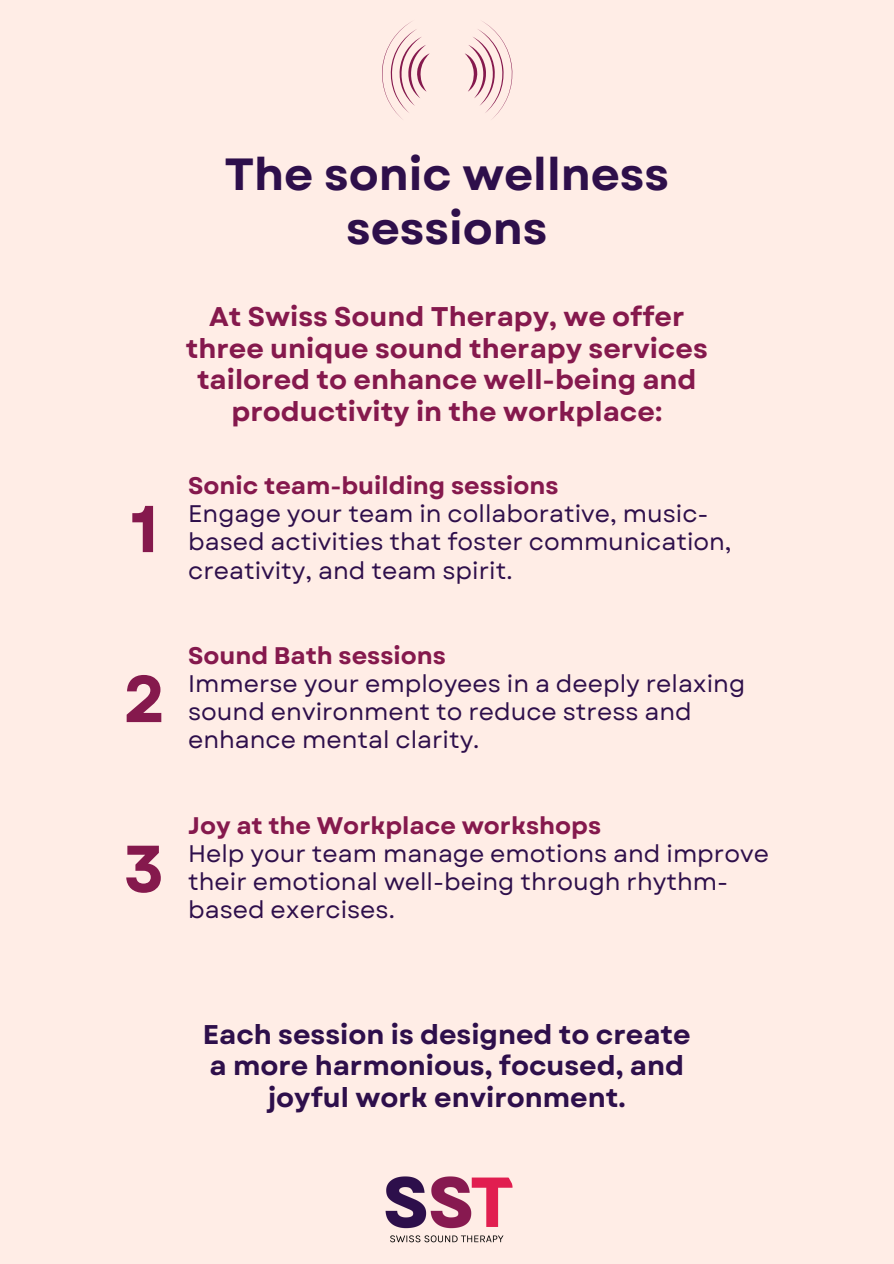
<style>
.page{position:relative;width:894px;height:1264px;background:#fff}
.page>*{position:absolute;margin:0;border:0;box-sizing:border-box;transform-origin:0 0}
.t1{font:700 66px "Garet";color:#85194d}
.t2{font:700 45px/54px "Garet";color:#2e0f4b;text-align:center}
.t3{font:700 27px/31.5px "Garet";color:#85194d;text-align:center}
.t4{font:700 27px/31.5px "Garet";color:#2e0f4b;text-align:center}
.t5{font:24px/28.2px "Garet";color:#2e0f4b}
.t6{font:700 24px "Garet";color:#85194d}
</style>
<div class="page">
<div style="left:0;top:0;width:893px;height:1263px;background:#ffede6"></div>
<svg style="left:465px;top:21px;width:47px;height:98px"></svg>
<svg style="left:382px;top:21px;width:47px;height:98px"></svg>
<img style="left:385px;top:1176px;width:128px;height:67px">
<p class="t1" style="left:130px;top:481px;width:30px">1</p>
<p class="t1" style="left:123px;top:651px;width:44px">2</p>
<p class="t2" style="left:224px;top:148px;width:446px">The sonic wellness sessions</p>
<p class="t3" style="left:186px;top:301px;width:523px">At Swiss Sound Therapy, we offer three unique sound therapy services tailored to enhance well-being and productivity in the workplace:</p>
<h1 class="t6" style="left:188px;top:468px;width:372px">Sonic team-building sessions</h1>
<h2 class="t5" style="left:188px;top:500px;width:545px">Engage your team in collaborative, music&shy;based activities that foster communication, creativity, and team spirit.</h2>
<p class="t6" style="left:188px;top:638px;width:259px">Sound Bath sessions</p>
<p class="t5" style="left:188px;top:669px;width:558px">Immerse your employees in a deeply relaxing sound environment to reduce stress and enhance mental clarity.</p>
<p class="t1" style="left:123px;top:821px;width:43px">3</p>
<p class="t6" style="left:188px;top:808px;width:414px">Joy at the Workplace workshops</p>
<p class="t5" style="left:188px;top:839px;width:582px">Help your team manage emotions and improve their emotional well-being through rhythm&shy;based exercises.</p>
<p class="t4" style="left:203px;top:1018px;width:489px">Each session is designed to create a more harmonious, focused, and joyful work environment.</p>
</div>
